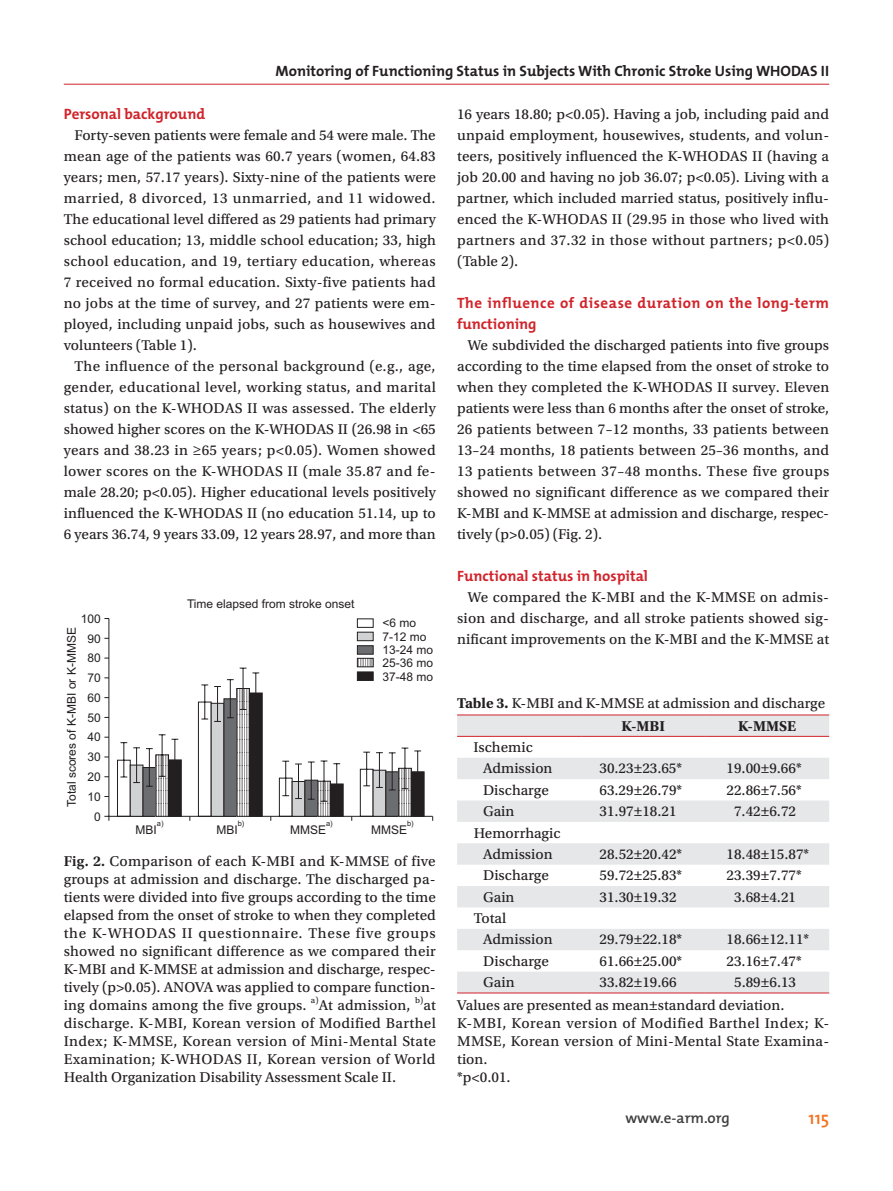
<style>
.page{position:relative;width:893px;height:1191px;background:#fff}
.page>*{position:absolute;margin:0;border:0;box-sizing:border-box;transform-origin:0 0}
.t1{font:600 18px "The Mix";color:#f47321}
.t2{font:15px/21px "Utopia Std Capt";color:#231f20;text-align:justify}
.t3{font:15px/18px "Utopia Std Capt";letter-spacing:.02em;color:#231f20}
.t4{font:700 15px "The Mix";color:#231f20}
.t5{font:700 15px/21px "The Mix";letter-spacing:.035em;color:#d1232a}
.t6{font:700 15px "The Mix";color:#d1232a}
.t7{font:600 15px "The Mix";color:#3e3e3f}
.t8{font:700 15px "Utopia Std";color:#231f20}
.t9{font:12px/19.8px "Arial";color:#231f20;text-align:right}
.t10{font:8.7px "Utopia Std Capt";color:#231f20}
.t11{font:7.5px "Arial";color:#231f20}
.s1{font-family:"Utopia Std";font-weight:600}
.s2{font-family:"Utopia Std";font-weight:700}
</style>
<div class="page">
<hr style="left:64px;top:84px;width:765px;height:1px;background:#d1232a">
<svg style="left:457px;top:715px;width:372px;height:277px;fill:#e6e7e9"></svg>
<hr style="left:457px;top:714px;width:124px;height:1px;background:#d1232a">
<hr style="left:581px;top:714px;width:124px;height:1px;background:#d1232a">
<hr style="left:705px;top:714px;width:124px;height:1px;background:#d1232a">
<hr style="left:457px;top:736px;width:124px;height:1px;background:#d1232a">
<hr style="left:581px;top:736px;width:124px;height:1px;background:#d1232a">
<hr style="left:705px;top:736px;width:124px;height:1px;background:#d1232a">
<hr style="left:457px;top:992px;width:124px;height:1px;background:#d1232a">
<hr style="left:581px;top:992px;width:124px;height:1px;background:#d1232a">
<hr style="left:705px;top:992px;width:124px;height:1px;background:#d1232a">
<svg style="left:104px;top:618px;width:329px;height:199px"></svg>
<div style="left:357px;top:632px;width:17px;height:9px;background:#d1d2d4;border:1px solid #231f20"></div>
<div style="left:357px;top:618px;width:17px;height:10px;background:#fff;border:1px solid #231f20"></div>
<div style="left:357px;top:645px;width:17px;height:9px;background:#6c6d70;border:1px solid #231f20"></div>
<svg style="left:359px;top:660px;width:13px;height:5px"></svg>
<div style="left:357px;top:658px;width:17px;height:9px;border:1px solid #231f20"></div>
<div style="left:357px;top:671px;width:17px;height:10px;background:#231f20;border:1px solid #231f20"></div>
<div style="left:130px;top:764px;width:13px;height:52px;background:#d1d2d4;border:1px solid #231f20"></div>
<svg style="left:117px;top:742px;width:23px;height:75px"></svg>
<div style="left:143px;top:767px;width:13px;height:49px;background:#6c6d70;border:1px solid #231f20"></div>
<div style="left:211px;top:703px;width:13px;height:113px;background:#d1d2d4;border:1px solid #231f20"></div>
<svg style="left:146px;top:684px;width:75px;height:136px"></svg>
<div style="left:224px;top:698px;width:13px;height:118px;background:#6c6d70;border:1px solid #231f20"></div>
<div style="left:292px;top:781px;width:13px;height:35px;background:#d1d2d4"></div>
<svg style="left:227px;top:667px;width:75px;height:153px"></svg>
<div style="left:304px;top:779px;width:14px;height:37px;background:#6c6d70;border:1px solid #231f20"></div>
<div style="left:373px;top:769px;width:13px;height:47px;background:#d1d2d4"></div>
<svg style="left:308px;top:751px;width:75px;height:69px"></svg>
<div style="left:385px;top:771px;width:14px;height:45px;background:#6c6d70;border:1px solid #231f20"></div>
<div style="left:411px;top:771px;width:13px;height:45px;background:#231f20"></div>
<svg style="left:389px;top:747px;width:32px;height:70px"></svg>
<p class="t4" style="left:276px;top:59px;width:555px">Monitoring of Functioning Status in Subjects With Chronic Stroke Using WHODAS II</p>
<p class="t6" style="left:64px;top:101px;width:143px">Personal background</p>
<p class="t2" style="left:64px;top:125px;width:374px;text-indent:11px">Forty-seven patients were female and 54 were male. The mean age of the patients was 60.7 years (women, 64.83 years; men, 57.17 years). Sixty-nine of the patients were married, 8 divorced, 13 unmarried, and 11 widowed.<br>The educational level differed as 29 patients had primary school education; 13, middle school education; 33, high school education, and 19, tertiary education, whereas 7 received no formal education. Sixty-five patients had no jobs at the time of survey, and 27 patients were em&shy;ployed, including unpaid jobs, such as housewives and volunteers (Table 1).</p>
<p class="t2" style="left:64px;top:356px;width:374px;text-indent:11px">The influence of the personal background (e.g., age, gender, educational level, working status, and marital status) on the K-WHODAS II was assessed. The elderly showed higher scores on the K-WHODAS II (26.98 in &lt;65 years and 38.23 in ≥65 years; p&lt;0.05). Women showed lower scores on the K-WHODAS II (male 35.87 and fe&shy;male 28.20; p&lt;0.05). Higher educational levels positively influenced the K-WHODAS II (no education 51.14, up to 6 years 36.74, 9 years 33.09, 12 years 28.97, and more than</p>
<p class="t9" style="left:81px;top:610px;width:22px">100<br>90<br>80<br>70<br>60<br>50<br>40<br>30<br>20<br>10<br>0</p>
<p class="t9" style="left:63px;top:807px;width:181px;rotate:-90deg">Total scores of K-MBI or K-MMSE</p>
<p class="t9" style="left:187px;top:595px;width:169px">Time elapsed from stroke onset</p>
<p class="t9" style="left:382px;top:617px;width:52px;line-height:13.4px;text-align:left">&lt;6 mo<br>7-12 mo<br>13-24 mo<br>25-36 mo<br>37-48 mo</p>
<p class="t11" style="left:157px;top:820px;width:8px">a)</p>
<p class="t9" style="left:136px;top:820px;width:23px">MBI</p>
<p class="t11" style="left:238px;top:820px;width:8px">b)</p>
<p class="t9" style="left:216px;top:820px;width:23px">MBI</p>
<p class="t11" style="left:326px;top:820px;width:8px">a)</p>
<p class="t9" style="left:290px;top:820px;width:37px">MMSE</p>
<p class="t11" style="left:407px;top:820px;width:8px">b)</p>
<p class="t9" style="left:371px;top:820px;width:37px">MMSE</p>
<p class="t2" style="left:64px;top:852px;width:374px;line-height:18px"><span class="s1">Fig. 2.</span> Comparison of each K-MBI and K-MMSE of five groups at admission and discharge. The discharged pa&shy;tients were divided into five groups according to the time elapsed from the onset of stroke to when they completed the K-WHODAS II questionnaire. These five groups showed no significant difference as we compared their K-MBI and K-MMSE at admission and discharge, respec&shy;tively (p&gt;0.05). ANOVA was applied to compare function&shy;ing domains among the five groups.</p>
<p class="t10" style="left:311px;top:995px;width:9px">a)</p>
<p class="t2" style="left:319px;top:995px;width:93px">At admission,</p>
<p class="t10" style="left:415px;top:995px;width:10px">b)</p>
<p class="t2" style="left:64px;top:996px;width:374px;line-height:18px;text-indent:360px">at discharge. K-MBI, Korean version of Modified Barthel Index; K-MMSE, Korean version of Mini-Mental State Examination; K-WHODAS II, Korean version of World Health Organization Disability Assessment Scale II.</p>
<p class="t2" style="left:457px;top:104px;width:374px">16 years 18.80; p&lt;0.05). Having a job, including paid and unpaid employment, housewives, students, and volun&shy;teers, positively influenced the K-WHODAS II (having a job 20.00 and having no job 36.07; p&lt;0.05). Living with a partner, which included married status, positively influ&shy;enced the K-WHODAS II (29.95 in those who lived with partners and 37.32 in those without partners; p&lt;0.05) (Table 2).</p>
<p class="t5" style="left:457px;top:292px;width:373px">The influence of disease duration on the long-term functioning</p>
<p class="t2" style="left:457px;top:335px;width:374px;text-indent:11px">We subdivided the discharged patients into five groups according to the time elapsed from the onset of stroke to when they completed the K-WHODAS II survey. Eleven patients were less than 6 months after the onset of stroke, 26 patients between 7–12 months, 33 patients between 13–24 months, 18 patients between 25–36 months, and 13 patients between 37–48 months. These five groups showed no significant difference as we compared their K-MBI and K-MMSE at admission and discharge, respec&shy;tively (p&gt;0.05) (Fig. 2).</p>
<p class="t6" style="left:457px;top:563px;width:192px">Functional status in hospital</p>
<p class="t2" style="left:457px;top:587px;width:374px;text-indent:11px">We compared the K-MBI and the K-MMSE on admis&shy;sion and discharge, and all stroke patients showed sig&shy;nificant improvements on the K-MBI and the K-MMSE at</p>
<p class="t2" style="left:457px;top:692px;width:370px"><span class="s2">Table 3.</span> K-MBI and K-MMSE at admission and discharge</p>
<p class="t8" style="left:621px;top:717px;width:45px">K-MBI</p>
<p class="t8" style="left:738px;top:717px;width:60px">K-MMSE</p>
<p class="t2" style="left:483px;top:737px;width:71px;text-indent:-9px">Ischemic<br>Admission</p>
<p class="t2" style="left:599px;top:758px;width:84px">30.23±23.65*</p>
<p class="t2" style="left:726px;top:758px;width:77px">19.00±9.66*</p>
<p class="t2" style="left:483px;top:779px;width:67px">Discharge</p>
<p class="t2" style="left:599px;top:779px;width:84px">63.29±26.79*</p>
<p class="t2" style="left:726px;top:779px;width:77px">22.86±7.56*</p>
<p class="t2" style="left:483px;top:801px;width:33px">Gain</p>
<p class="t2" style="left:599px;top:801px;width:79px">31.97±18.21</p>
<p class="t2" style="left:734px;top:801px;width:63px">7.42±6.72</p>
<p class="t2" style="left:474px;top:822px;width:88px;text-align:center">Hemorrhagic<br>Admission</p>
<p class="t2" style="left:599px;top:844px;width:84px">28.52±20.42*</p>
<p class="t2" style="left:727px;top:844px;width:84px">18.48±15.87*</p>
<p class="t2" style="left:483px;top:865px;width:67px">Discharge</p>
<p class="t2" style="left:599px;top:865px;width:84px">59.72±25.83*</p>
<p class="t2" style="left:727px;top:865px;width:77px">23.39±7.77*</p>
<p class="t2" style="left:483px;top:886px;width:33px">Gain</p>
<p class="t2" style="left:600px;top:886px;width:79px">31.30±19.32</p>
<p class="t2" style="left:734px;top:886px;width:63px">3.68±4.21</p>
<p class="t2" style="left:483px;top:907px;width:71px;line-height:21.5px;text-indent:-9px">Total<br>Admission</p>
<p class="t2" style="left:600px;top:929px;width:84px">29.79±22.18*</p>
<p class="t2" style="left:727px;top:929px;width:84px">18.66±12.11*</p>
<p class="t2" style="left:483px;top:950px;width:67px">Discharge</p>
<p class="t2" style="left:600px;top:950px;width:84px">61.66±25.00*</p>
<p class="t2" style="left:727px;top:950px;width:77px">23.16±7.47*</p>
<p class="t2" style="left:483px;top:972px;width:33px">Gain</p>
<p class="t2" style="left:600px;top:972px;width:79px">33.82±19.66</p>
<p class="t2" style="left:457px;top:971px;width:340px;line-height:22.8px;text-indent:277px">5.89±6.13<br>Values are presented as mean±standard deviation.</p>
<p class="t3" style="left:457px;top:1014px;width:374px">K-MBI, Korean version of Modified Barthel Index; K-<br>MMSE, Korean version of Mini-Mental State Examina&shy;tion.<br>*p&lt;0.01.</p>
<p class="t7" style="left:625px;top:1105px;width:106px">www.e-arm.org</p>
<p class="t1" style="left:809px;top:1102px;width:22px">115</p>
</div>
